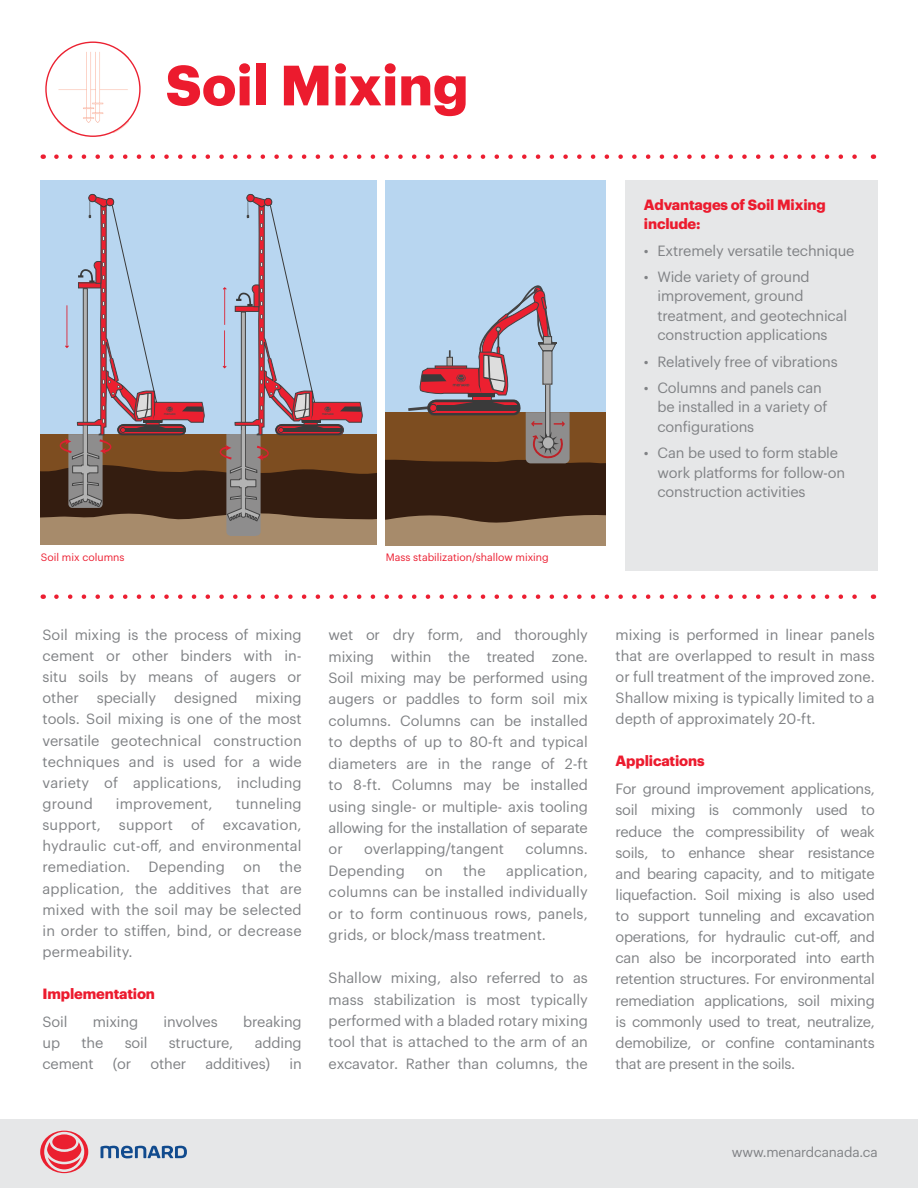
<style>
.page{position:relative;width:918px;height:1188px;background:#fff}
.page>*{position:absolute;margin:0;border:0;box-sizing:border-box;transform-origin:0 0}
.t1{font:700 55.5px "Graphik";color:#ec1b2e}
.t2{font:14.55px/21.1px "Graphik";letter-spacing:-.01em;color:#808285;text-align:justify}
.t3{font:700 14.55px/19.5px "Graphik";letter-spacing:-.01em;color:#ec1b2e}
.t4{font:14.55px "Graphik";letter-spacing:.01em;color:#808285}
.t5{font:13.5px "Graphik";letter-spacing:-.01em;color:#808285}
.t6{font:10.5px "Graphik";color:#ec1e31}
</style>
<div class="page">
<div style="left:0;top:1119px;width:918px;height:69px;background:#e6e7e8"></div>
<div style="left:625px;top:180px;width:253px;height:391px;background:#e6e7e8"></div>
<div style="left:40px;top:180px;width:337px;height:257px;background:#b8d6f0"></div>
<div style="left:40px;top:494px;width:337px;height:51px;background:#a78b6b"></div>
<svg style="left:40px;top:194px;width:337px;height:342px"></svg>
<hr style="left:84px;top:426px;width:3px;height:74px;background:#b3b3b3">
<div style="left:386px;top:180px;width:220px;height:271px;background:#b8d6f0"></div>
<div style="left:386px;top:492px;width:220px;height:53px;background:#a78b6b"></div>
<svg style="left:386px;top:285px;width:220px;height:238px"></svg>
<svg style="left:101px;top:1146px;width:86px;height:12px"></svg>
<svg style="left:40px;top:1131px;width:48px;height:42px"></svg>
<svg style="left:56px;top:594px;width:801px;height:5px"></svg>
<svg style="left:56px;top:154px;width:801px;height:5px"></svg>
<img style="left:57px;top:50px;width:72px;height:82px">
<h1 class="t1" style="left:166px;top:42px;width:304px">Soil Mixing</h1>
<p class="t6" style="left:41px;top:550px;width:85px">Soil mix columns</p>
<p class="t6" style="left:386px;top:550px;width:165px">Mass stabilization/shallow mixing</p>
<p class="t2" style="left:43px;top:623px;width:261px">Soil mixing is the process of mixing cement or other binders with in&shy;situ soils by means of augers or other specially designed mixing tools. Soil mixing is one of the most versatile geotechnical construction techniques and is used for a wide variety of applications, including ground</p>
<p class="t2" style="left:43px;top:792px;width:261px;text-indent:193px">tunneling support, support of excavation, hydraulic cut-off, and environmental remediation.</p>
<p class="t4" style="left:116px;top:793px;width:98px">improvement,</p>
<p class="t2" style="left:43px;top:855px;width:261px;text-indent:237px">the application, the additives that are mixed with the soil may be selected in order to stiffen, bind, or decrease permeability.</p>
<p class="t3" style="left:43px;top:983px;width:114px">Implementation</p>
<p class="t2" style="left:43px;top:1010px;width:26px">Soil</p>
<p class="t2" style="left:93px;top:1010px;width:47px">mixing</p>
<p class="t2" style="left:164px;top:1010px;width:56px">involves</p>
<p class="t2" style="left:243px;top:1010px;width:60px">breaking</p>
<p class="t2" style="left:43px;top:1031px;width:19px">up</p>
<p class="t2" style="left:81px;top:1031px;width:23px">the</p>
<p class="t2" style="left:125px;top:1031px;width:24px">soil</p>
<p class="t2" style="left:169px;top:1031px;width:66px">structure,</p>
<p class="t2" style="left:255px;top:1031px;width:48px">adding</p>
<p class="t2" style="left:43px;top:1052px;width:53px">cement</p>
<p class="t2" style="left:113px;top:1052px;width:20px">(or</p>
<p class="t2" style="left:150px;top:1052px;width:37px">other</p>
<p class="t2" style="left:205px;top:1052px;width:66px">additives)</p>
<p class="t2" style="left:289px;top:1052px;width:14px">in</p>
<p class="t4" style="left:149px;top:856px;width:78px">Depending</p>
<p class="t2" style="left:243px;top:855px;width:19px">on</p>
<p class="t2" style="left:329px;top:623px;width:261px">wet or dry form, and thoroughly mixing within the treated zone.<br>Soil mixing may be performed using augers or paddles to form soil mix columns. Columns can be installed to depths of up to 80-ft and typical diameters are in the range of 2-ft to 8-ft. Columns may be installed using single- or multiple- axis tooling allowing for the installation of separate or</p>
<p class="t2" style="left:364px;top:837px;width:141px">overlapping/tangent</p>
<p class="t2" style="left:525px;top:837px;width:64px">columns.</p>
<p class="t4" style="left:329px;top:860px;width:78px">Depending</p>
<p class="t2" style="left:425px;top:859px;width:19px">on</p>
<p class="t2" style="left:463px;top:859px;width:24px">the</p>
<p class="t2" style="left:329px;top:859px;width:261px;text-indent:177px">application, columns can be installed individually or to form continuous rows, panels, grids, or block/mass treatment.</p>
<p class="t2" style="left:329px;top:966px;width:261px">Shallow mixing, also referred to as mass stabilization is most typically performed with a bladed rotary mixing tool that is attached to the arm of an excavator. Rather than columns, the</p>
<p class="t3" style="left:644px;top:193px;width:183px">Advantages of Soil Mixing include:</p>
<p class="t2" style="left:644px;top:238px;width:212px">• Extremely versatile technique</p>
<p class="t2" style="left:657px;top:266px;width:191px;line-height:19.5px;text-align:left;text-indent:-14px">• Wide variety of ground improvement, ground treatment, and geotechnical construction applications</p>
<p class="t2" style="left:644px;top:349px;width:195px">• Relatively free of vibrations</p>
<p class="t2" style="left:657px;top:377px;width:172px;line-height:19.5px;text-align:left;text-indent:-14px">• Columns and panels can be installed in a variety of configurations</p>
<p class="t2" style="left:657px;top:442px;width:189px;line-height:19.5px;text-align:left;text-indent:-14px">• Can be used to form stable work platforms for follow-on construction activities</p>
<p class="t2" style="left:616px;top:623px;width:261px">mixing is performed in linear panels that are overlapped to result in mass or full treatment of the improved zone.<br>Shallow mixing is typically limited to a depth of approximately 20-ft.</p>
<p class="t3" style="left:616px;top:750px;width:91px">Applications</p>
<p class="t2" style="left:616px;top:777px;width:261px">For ground improvement applications, soil mixing is commonly used to reduce the compressibility of weak soils, to enhance shear resistance and bearing capacity, and to mitigate liquefaction. Soil mixing is also used to support tunneling and excavation operations, for hydraulic cut-off, and can also be incorporated into earth retention structures. For environmental remediation applications, soil mixing is commonly used to treat, neutralize, demobilize, or confine contaminants that are present in the soils.</p>
<p class="t5" style="left:732px;top:1142px;width:147px">www.menardcanada.ca</p>
</div>
